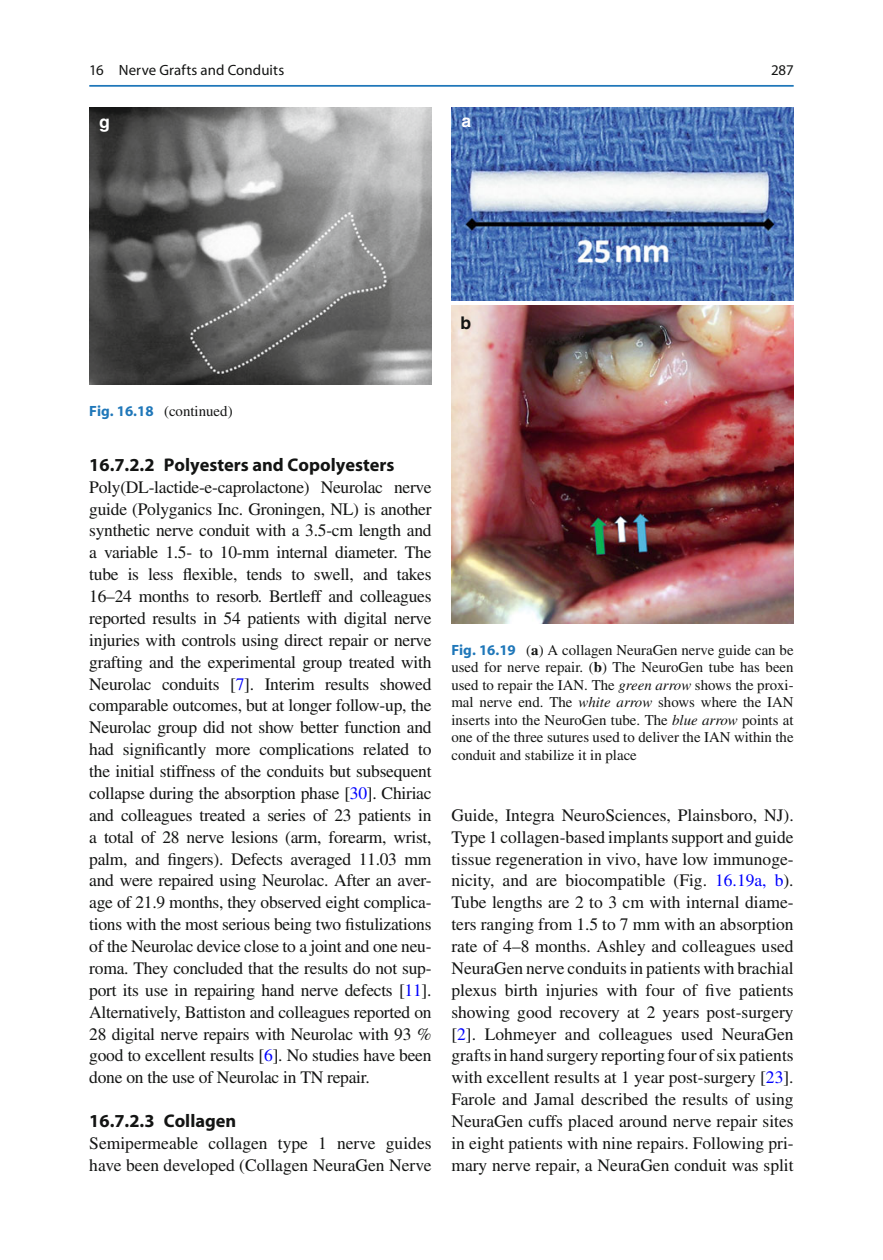
<style>
.page{position:relative;width:883px;height:1260px;background:#fff}
.page>*{position:absolute;margin:0;border:0;box-sizing:border-box;transform-origin:0 0}
.t1{font:700 18.38px "Myriad";color:#131413}
.t2{font:17.5px/21.9px "Times";color:#131413;text-align:justify}
.t3{font:700 17.5px "Helvetica";color:#fff}
.t4{font:700 17.5px "Helvetica";color:#131413}
.t5{font:14.88px/17.5px "Times";color:#131413;text-align:justify}
.t6{font:14.88px "Myriad";letter-spacing:.005em;color:#131413}
.s1{font-family:"Myriad";font-weight:700;color:#1f77b9}
.s2{color:#00f}
.s3{font-weight:700}
.s4{font-style:italic}
</style>
<div class="page">
<hr style="left:89px;top:85px;width:705px;height:2px;background:#1f77b9">
<img style="left:89px;top:107px;width:342px;height:277px">
<img style="left:451px;top:107px;width:343px;height:193px">
<img style="left:451px;top:305px;width:343px;height:318px">
<p class="t6" style="left:89px;top:64px;width:196px">16 Nerve Grafts and Conduits</p>
<p class="t6" style="left:771px;top:64px;width:24px">287</p>
<p class="t3" style="left:99px;top:115px;width:12px">g</p>
<p class="t3" style="left:461px;top:114px;width:11px">a</p>
<p class="t4" style="left:461px;top:315px;width:12px">b</p>
<p class="t5" style="left:89px;top:404px;width:145px"><span class="s1">Fig. 16.18</span> (continued)</p>
<p class="t1" style="left:89px;top:458px;width:307px">16.7.2.2 Polyesters and Copolyesters</p>
<p class="t2" style="left:89px;top:478px;width:344px">Poly(DL-lactide-e-caprolactone) Neurolac nerve guide (Polyganics Inc. Groningen, NL) is another synthetic nerve conduit with a 3.5-cm length and a variable 1.5- to 10-mm internal diameter. The tube is less fl exible, tends to swell, and takes 16–24 months to resorb. Bertleff and colleagues reported results in 54 patients with digital nerve injuries with controls using direct repair or nerve grafting and the experimental group treated with Neurolac conduits [ <span class="s2">7</span> ] . Interim results showed comparable outcomes, but at longer follow-up, the Neurolac group did not show better function and had signi fi cantly more complications related to the initial stiffness of the conduits but subsequent collapse during the absorption phase [ <span class="s2">30</span> ] . Chiriac and colleagues treated a series of 23 patients in a total of 28 nerve lesions (arm, forearm, wrist, palm, and fi ngers). Defects averaged 11.03 mm and were repaired using Neurolac. After an aver&shy;age of 21.9 months, they observed eight complica&shy;tions with the most serious being two fi stulizations of the Neurolac device close to a joint and one neu&shy;roma. They concluded that the results do not sup&shy;port its use in repairing hand nerve defects [ <span class="s2">11</span> ] .<br>Alternatively, Battiston and colleagues reported on 28 digital nerve repairs with Neurolac with 93 % good to excellent results [ <span class="s2">6</span> ] . No studies have been done on the use of Neurolac in TN repair.</p>
<p class="t1" style="left:89px;top:1114px;width:149px">16.7.2.3 Collagen</p>
<p class="t2" style="left:89px;top:1134px;width:344px">Semipermeable collagen type 1 nerve guides have been developed (Collagen NeuraGen Nerve</p>
<p class="t5" style="left:451px;top:642px;width:344px"><span class="s1">Fig. 16.19</span> ( <span class="s3">a</span> ) A collagen NeuraGen nerve guide can be used for nerve repair. ( <span class="s3">b</span> ) The NeuroGen tube has been used to repair the IAN. The <span class="s4">green arrow</span> shows the proxi&shy;mal nerve end. The <span class="s4">white arrow</span> shows where the IAN inserts into the NeuroGen tube. The <span class="s4">blue arrow</span> points at one of the three sutures used to deliver the IAN within the conduit and stabilize it in place</p>
<p class="t2" style="left:451px;top:806px;width:344px">Guide, Integra NeuroSciences, Plainsboro, NJ).<br>Type 1 collagen-based implants support and guide tissue regeneration in vivo, have low immunoge&shy;nicity, and are biocompatible (Fig. <span class="s2">16.19a, b</span> ).<br>Tube lengths are 2 to 3 cm with internal diame&shy;ters ranging from 1.5 to 7 mm with an absorption rate of 4–8 months. Ashley and colleagues used NeuraGen nerve conduits in patients with brachial plexus birth injuries with four of fi ve patients showing good recovery at 2 years post-surgery [ <span class="s2">2</span> ] . Lohmeyer and colleagues used NeuraGen grafts in hand surgery reporting four of six patients with excellent results at 1 year post-surgery [ <span class="s2">23</span> ] .<br>Farole and Jamal described the results of using NeuraGen cuffs placed around nerve repair sites in eight patients with nine repairs. Following pri&shy;mary nerve repair, a NeuraGen conduit was split</p>
</div>
